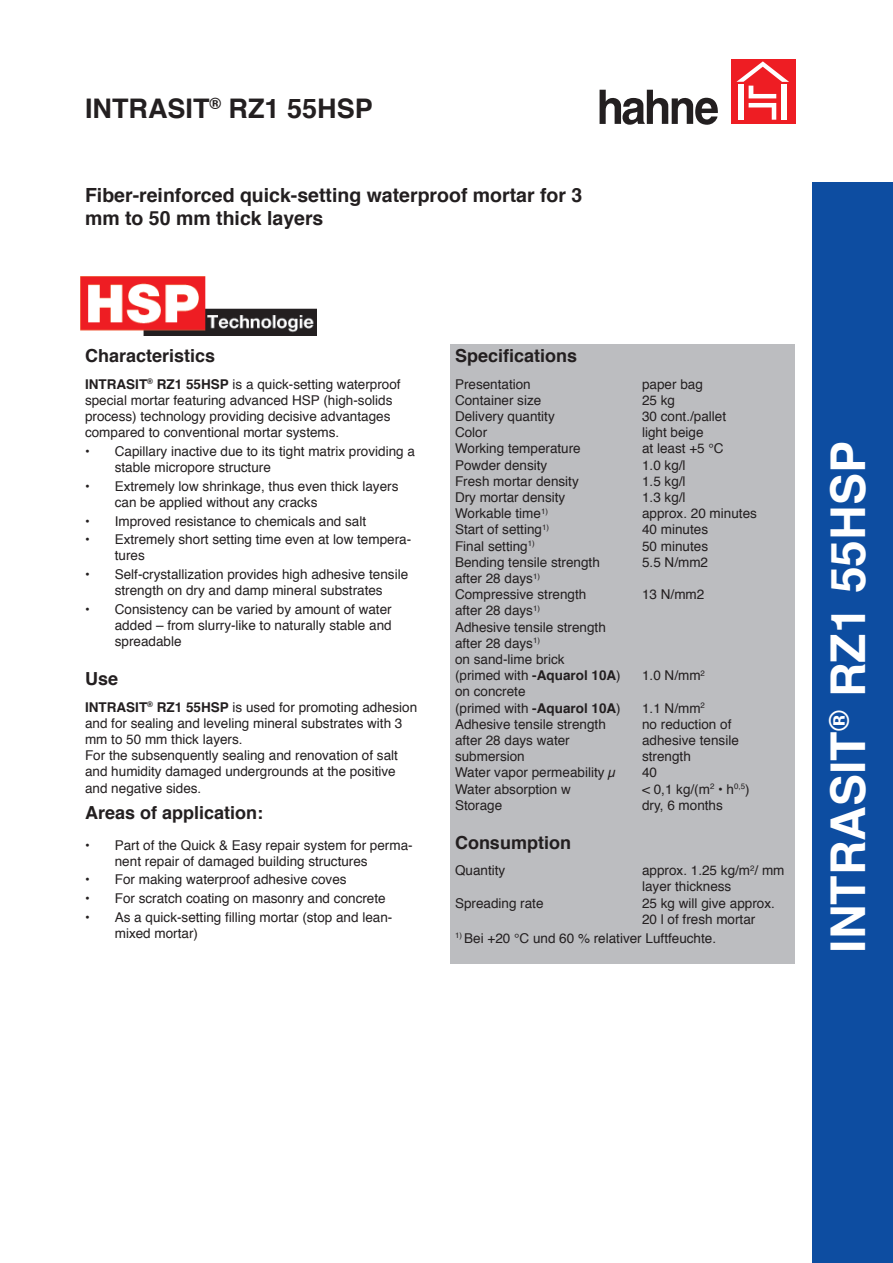
<style>
.page{position:relative;width:893px;height:1263px;background:#fff}
.page>*{position:absolute;margin:0;border:0;box-sizing:border-box;transform-origin:0 0}
.t1{font:700 48px "Helvetica";color:#fff}
.t2{font:700 27px "Helvetica";color:#231f20}
.t3{font:700 19.5px/23.4px "Helvetica";color:#231f20}
.t4{font:700 18px "Helvetica";color:#231f20}
.t5{font:13.5px/16.2px "Helvetica";color:#231f20}
.t6{font:700 13.5px "Helvetica";color:#231f20}
.s1{font-weight:700}
</style>
<div class="page">
<div style="left:731px;top:60px;width:64px;height:64px;background:#ee1d23"></div>
<svg style="left:736px;top:61px;width:53px;height:59px"></svg>
<div style="left:738px;top:84px;width:6px;height:36px;background:#fff"></div>
<div style="left:782px;top:84px;width:5px;height:36px;background:#fff"></div>
<svg style="left:600px;top:90px;width:118px;height:35px"></svg>
<div style="left:812px;top:183px;width:81px;height:1080px;background:#0d4da1"></div>
<img style="left:81px;top:276px;width:235px;height:60px">
<div style="left:451px;top:344px;width:344px;height:30px;background:#bcbdc0"></div>
<div style="left:451px;top:374px;width:344px;height:440px;background:#bcbdc0"></div>
<div style="left:451px;top:814px;width:344px;height:17px;background:#bcbdc0"></div>
<div style="left:451px;top:831px;width:344px;height:30px;background:#bcbdc0"></div>
<div style="left:451px;top:861px;width:344px;height:67px;background:#bcbdc0"></div>
<div style="left:451px;top:928px;width:344px;height:19px;background:#bcbdc0"></div>
<div style="left:451px;top:947px;width:344px;height:17px;background:#bcbdc0"></div>
<p class="t2" style="left:85px;top:87px;width:289px">INTRASIT<sup>®</sup> RZ1 55HSP</p>
<p class="t3" style="left:85px;top:183px;width:499px">Fiber-reinforced quick-setting waterproof mortar for 3 mm to 50 mm thick layers</p>
<p class="t4" style="left:85px;top:341px;width:132px">Characteristics</p>
<p class="t5" style="left:85px;top:376px;width:317px"><span class="s1">INTRASIT</span><sup>®</sup> <span class="s1">RZ1 55HSP</span> is a quick-setting waterproof special mortar featuring advanced HSP (high-solids process) technology providing decisive advantages compared to conventional mortar systems.</p>
<p class="t6" style="left:85px;top:440px;width:6px">•</p>
<p class="t5" style="left:115px;top:443px;width:302px">Capillary inactive due to its tight matrix providing a stable micropore structure</p>
<p class="t6" style="left:85px;top:475px;width:6px">•</p>
<p class="t5" style="left:115px;top:478px;width:285px">Extremely low shrinkage, thus even thick layers can be applied without any cracks</p>
<p class="t6" style="left:85px;top:510px;width:6px">•</p>
<p class="t5" style="left:115px;top:513px;width:253px">Improved resistance to chemicals and salt</p>
<p class="t6" style="left:85px;top:528px;width:6px">•</p>
<p class="t5" style="left:115px;top:532px;width:298px">Extremely short setting time even at low tempera&shy;tures</p>
<p class="t6" style="left:85px;top:563px;width:6px">•</p>
<p class="t5" style="left:115px;top:566px;width:295px">Self-crystallization provides high adhesive tensile strength on dry and damp mineral substrates</p>
<p class="t6" style="left:85px;top:598px;width:6px">•</p>
<p class="t5" style="left:115px;top:601px;width:278px;text-align:justify">Consistency can be varied by amount of water added – from slurry-like to naturally stable and spreadable</p>
<p class="t4" style="left:85px;top:664px;width:35px">Use</p>
<p class="t5" style="left:85px;top:699px;width:334px"><span class="s1">INTRASIT</span><sup>®</sup> <span class="s1">RZ1 55HSP</span> is used for promoting adhesion and for sealing and leveling mineral substrates with 3 mm to 50 mm thick layers.</p>
<p class="t5" style="left:85px;top:748px;width:314px">For the subsenquently sealing and renovation of salt and humidity damaged undergrounds at the positive and negative sides.</p>
<p class="t4" style="left:85px;top:798px;width:180px">Areas of application:</p>
<p class="t6" style="left:85px;top:834px;width:6px">•</p>
<p class="t5" style="left:115px;top:837px;width:299px">Part of the Quick &amp; Easy repair system for perma&shy;nent repair of damaged building structures</p>
<p class="t6" style="left:85px;top:869px;width:6px">•</p>
<p class="t5" style="left:115px;top:872px;width:233px">For making waterproof adhesive coves</p>
<p class="t6" style="left:85px;top:887px;width:6px">•</p>
<p class="t5" style="left:115px;top:890px;width:272px">For scratch coating on masonry and concrete</p>
<p class="t6" style="left:85px;top:906px;width:6px">•</p>
<p class="t5" style="left:115px;top:909px;width:279px">As a quick-setting filling mortar (stop and lean&shy;mixed mortar)</p>
<p class="t4" style="left:455px;top:341px;width:124px">Specifications</p>
<p class="t5" style="left:455px;top:376px;width:77px">Presentation</p>
<p class="t5" style="left:455px;top:392px;width:88px">Container size</p>
<p class="t5" style="left:455px;top:409px;width:101px">Delivery quantity</p>
<p class="t5" style="left:455px;top:425px;width:34px">Color</p>
<p class="t5" style="left:455px;top:441px;width:127px">Working temperature</p>
<p class="t5" style="left:455px;top:457px;width:94px">Powder density</p>
<p class="t5" style="left:455px;top:473px;width:125px">Fresh mortar density</p>
<p class="t5" style="left:455px;top:490px;width:112px">Dry mortar density</p>
<p class="t5" style="left:455px;top:506px;width:95px">Workable time<sup>1)</sup></p>
<p class="t5" style="left:455px;top:522px;width:96px">Start of setting<sup>1)</sup></p>
<p class="t5" style="left:455px;top:538px;width:81px">Final setting<sup>1)</sup></p>
<p class="t5" style="left:455px;top:554px;width:146px">Bending tensile strength</p>
<p class="t5" style="left:455px;top:571px;width:87px">after 28 days<sup>1)</sup></p>
<p class="t5" style="left:455px;top:587px;width:133px">Compressive strength</p>
<p class="t5" style="left:455px;top:603px;width:87px">after 28 days<sup>1)</sup></p>
<p class="t5" style="left:455px;top:619px;width:152px">Adhesive tensile strength</p>
<p class="t5" style="left:455px;top:635px;width:87px">after 28 days<sup>1)</sup></p>
<p class="t5" style="left:455px;top:652px;width:111px">on sand-lime brick</p>
<p class="t5" style="left:455px;top:668px;width:167px">(primed with <span class="s1">-Aquarol 10A</span>)</p>
<p class="t5" style="left:455px;top:684px;width:72px">on concrete</p>
<p class="t5" style="left:455px;top:700px;width:167px">(primed with <span class="s1">-Aquarol 10A</span>)</p>
<p class="t5" style="left:455px;top:716px;width:152px">Adhesive tensile strength</p>
<p class="t5" style="left:455px;top:733px;width:116px">after 28 days water</p>
<p class="t5" style="left:455px;top:749px;width:71px">submersion</p>
<p class="t5" style="left:455px;top:765px;width:163px">Water vapor permeability µ</p>
<p class="t5" style="left:455px;top:781px;width:117px">Water absorption w</p>
<p class="t5" style="left:455px;top:797px;width:49px">Storage</p>
<p class="t5" style="left:642px;top:376px;width:62px">paper bag</p>
<p class="t5" style="left:642px;top:392px;width:35px">25 kg</p>
<p class="t5" style="left:642px;top:409px;width:86px">30 cont./pallet</p>
<p class="t5" style="left:642px;top:425px;width:63px">light beige</p>
<p class="t5" style="left:642px;top:441px;width:83px">at least +5 °C</p>
<p class="t5" style="left:642px;top:457px;width:45px">1.0 kg/l</p>
<p class="t5" style="left:642px;top:473px;width:45px">1.5 kg/l</p>
<p class="t5" style="left:642px;top:490px;width:45px">1.3 kg/l</p>
<p class="t5" style="left:642px;top:506px;width:116px">approx. 20 minutes</p>
<p class="t5" style="left:642px;top:522px;width:68px">40 minutes</p>
<p class="t5" style="left:642px;top:538px;width:68px">50 minutes</p>
<p class="t5" style="left:642px;top:554px;width:68px">5.5 N/mm2</p>
<p class="t5" style="left:642px;top:587px;width:64px">13 N/mm2</p>
<p class="t5" style="left:642px;top:668px;width:64px">1.0 N/mm<sup>2</sup></p>
<p class="t5" style="left:642px;top:700px;width:64px">1.1 N/mm<sup>2</sup></p>
<p class="t5" style="left:642px;top:716px;width:91px">no reduction of</p>
<p class="t5" style="left:642px;top:733px;width:98px">adhesive tensile</p>
<p class="t5" style="left:642px;top:749px;width:50px">strength</p>
<p class="t5" style="left:642px;top:765px;width:17px">40</p>
<p class="t5" style="left:642px;top:781px;width:109px">&lt; 0,1 kg/(m<sup>2</sup> • h<sup>0,5</sup>)</p>
<p class="t5" style="left:642px;top:797px;width:82px">dry, 6 months</p>
<p class="t4" style="left:455px;top:828px;width:117px">Consumption</p>
<p class="t5" style="left:455px;top:863px;width:52px">Quantity</p>
<p class="t5" style="left:455px;top:895px;width:90px">Spreading rate</p>
<p class="t5" style="left:642px;top:863px;width:144px">approx. 1.25 kg/m<sup>2</sup>/ mm layer thickness</p>
<p class="t5" style="left:642px;top:895px;width:134px">25 kg will give approx.<br>20 l of fresh mortar</p>
<p class="t5" style="left:455px;top:930px;width:263px"><sup>1)</sup> Bei +20 °C und 60 % relativer Luftfeuchte.</p>
<p class="t1" style="left:810px;top:953px;width:513px;rotate:-90deg">INTRASIT<sup>®</sup> RZ1 55HSP</p>
</div>
